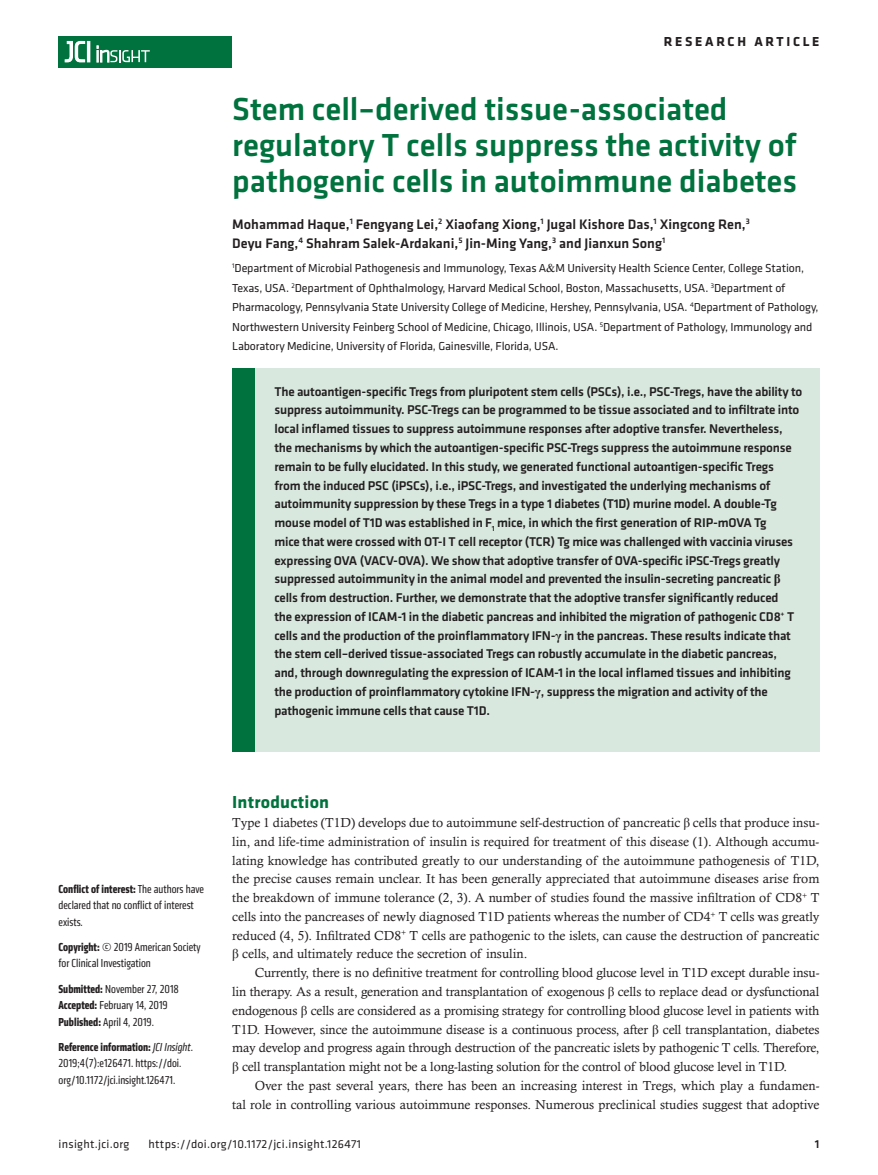
<style>
.page{position:relative;width:878px;height:1175px;background:#fff}
.page>*{position:absolute;margin:0;border:0;box-sizing:border-box;transform-origin:0 0}
.t1{font:500 33px/36px "Klavika Basic";color:#00723e}
.t2{font:700 18px "Klavika";letter-spacing:.01em;color:#00723e}
.t3{font:500 14.25px/19.5px "Klavika Basic";color:#231f20}
.t4{font:700 13.5px "Klavika Basic";letter-spacing:.2em;color:#231f20}
.t5{font:500 13.2px/18.8px "Klavika Basic";letter-spacing:-.015em;color:#231f20}
.t6{font:13.2px/18.8px "Calisto MT Std";color:#231f20;text-align:justify}
.t7{font:12px/19.5px "Klavika";letter-spacing:-.01em;color:#231f20}
.t8{font:condensed 12px/16.5px "Klavika";color:#231f20}
.t9{font:12px "Klavika Basic";letter-spacing:.025em;color:#231f20}
.t10{font:500 12px "Klavika Basic";color:#231f20}
.s1{font-family:"Times New Roman"}
.s2{font-family:"Times New Roman";font-weight:700}
.s3{font-weight:700}
.s4{font-style:italic}
</style>
<div class="page">
<div style="left:59px;top:36px;width:173px;height:31px;background:#00723e"></div>
<hr style="left:87px;top:41px;width:3px;height:21px;background:#fff">
<svg style="left:64px;top:41px;width:21px;height:22px"></svg>
<svg style="left:97px;top:46px;width:53px;height:16px"></svg>
<div style="left:232px;top:369px;width:587px;height:383px;background:#d8e8df"></div>
<div style="left:232px;top:369px;width:22px;height:383px;background:#00723e"></div>
<p class="t4" style="left:663px;top:32px;width:157px">RESEARCH ARTICLE</p>
<h1 class="t1" style="left:232px;top:91px;width:566px">Stem cell–derived tissue-associated regulatory T cells suppress the activity of pathogenic cells in autoimmune diabetes</h1>
<p class="t3" style="left:232px;top:214px;width:519px">Mohammad Haque,<sup>1</sup> Fengyang Lei,<sup>2</sup> Xiaofang Xiong,<sup>1</sup> Jugal Kishore Das,<sup>1</sup> Xingcong Ren,<sup>3<br></sup>Deyu Fang,<sup>4</sup> Shahram Salek-Ardakani,<sup>5</sup> Jin-Ming Yang,<sup>3</sup> and Jianxun Song<sup>1</sup></p>
<p class="t7" style="left:232px;top:258px;width:588px"><sup>1</sup>Department of Microbial Pathogenesis and Immunology, Texas A<span class="s1">&amp;</span>M University Health Science Center, College Station, Texas, USA. <sup>2</sup>Department of Ophthalmology, Harvard Medical School, Boston, Massachusetts, USA. <sup>3</sup>Department of Pharmacology, Pennsylvania State University College of Medicine, Hershey, Pennsylvania, USA. <sup>4</sup>Department of Pathology, Northwestern University Feinberg School of Medicine, Chicago, Illinois, USA. <sup>5</sup>Department of Pathology, Immunology and Laboratory Medicine, University of Florida, Gainesville, Florida, USA.</p>
<p class="t5" style="left:274px;top:381px;width:529px">The autoantigen-specific Tregs from pluripotent stem cells (PSCs), i.e., PSC-Tregs, have the ability to suppress autoimmunity. PSC-Tregs can be programmed to be tissue associated and to infiltrate into local inflamed tissues to suppress autoimmune responses after adoptive transfer. Nevertheless, the mechanisms by which the autoantigen-specific PSC-Tregs suppress the autoimmune response remain to be fully elucidated. In this study, we generated functional autoantigen-specific Tregs from the induced PSC (iPSCs), i.e., iPSC-Tregs, and investigated the underlying mechanisms of autoimmunity suppression by these Tregs in a type 1 diabetes (T1D) murine model. A double-Tg mouse model of T1D was established in F<sub>1</sub> mice, in which the first generation of RIP-mOVA Tg<br>mice that were crossed with OT-I T cell receptor (TCR) Tg mice was challenged with vaccinia viruses expressing OVA (VACV-OVA). We show that adoptive transfer of OVA-specific iPSC-Tregs greatly suppressed autoimmunity in the animal model and prevented the insulin-secreting pancreatic <span class="s2">β </span>cells from destruction. Further, we demonstrate that the adoptive transfer significantly reduced<br>the expression of ICAM-1 in the diabetic pancreas and inhibited the migration of pathogenic CD8<sup>+</sup> T cells and the production of the proinflammatory IFN-<span class="s2">γ</span> in the pancreas. These results indicate that the stem cell–derived tissue-associated Tregs can robustly accumulate in the diabetic pancreas, and, through downregulating the expression of ICAM-1 in the local inflamed tissues and inhibiting the production of proinflammatory cytokine IFN-<span class="s2">γ</span>, suppress the migration and activity of the pathogenic immune cells that cause T1D.</p>
<p class="t8" style="left:59px;top:880px;width:147px"><span class="s3">Conflict of interest:</span> The authors have declared that no conflict of interest exists.</p>
<p class="t8" style="left:59px;top:938px;width:144px"><span class="s3">Copyright:</span> © 2019 American Society for Clinical Investigation</p>
<p class="t8" style="left:59px;top:980px;width:122px"><span class="s3">Submitted:</span> November 27, 2018<br><span class="s3">Accepted:</span> February 14, 2019<br><span class="s3">Published:</span> April 4, 2019.</p>
<p class="t8" style="left:59px;top:1038px;width:136px"><span class="s3">Reference information:</span> <span class="s4">JCI Insight</span>.<br>2019;4(7):e126471. https://doi. org/10.1172/jci.insight.126471.</p>
<h2 class="t2" style="left:232px;top:789px;width:98px">Introduction</h2>
<p class="t6" style="left:232px;top:813px;width:588px">Type 1 diabetes (T1D) develops due to autoimmune self-destruction of pancreatic <span class="s1">β</span> cells that produce insu&shy;lin, and life-time administration of insulin is required for treatment of this disease (1). Although accumu&shy;lating knowledge has contributed greatly to our understanding of the autoimmune pathogenesis of T1D, the precise causes remain unclear. It has been generally appreciated that autoimmune diseases arise from the breakdown of immune tolerance (2, 3). A number of studies found the massive infiltration of CD8<sup>+</sup> T cells into the pancreases of newly diagnosed T1D patients whereas the number of CD4<sup>+</sup> T cells was greatly reduced (4, 5). Infiltrated CD8<sup>+</sup> T cells are pathogenic to the islets, can cause the destruction of pancreatic <span class="s1">β</span> cells, and ultimately reduce the secretion of insulin.</p>
<p class="t6" style="left:232px;top:963px;width:588px;text-indent:22px">Currently, there is no definitive treatment for controlling blood glucose level in T1D except durable insu&shy;lin therapy. As a result, generation and transplantation of exogenous <span class="s1">β</span> cells to replace dead or dysfunctional endogenous <span class="s1">β</span> cells are considered as a promising strategy for controlling blood glucose level in patients with T1D. However, since the autoimmune disease is a continuous process, after <span class="s1">β</span> cell transplantation, diabetes may develop and progress again through destruction of the pancreatic islets by pathogenic T cells. Therefore, <span class="s1">β</span> cell transplantation might not be a long-lasting solution for the control of blood glucose level in T1D.</p>
<p class="t6" style="left:232px;top:1076px;width:588px;text-align:right">Over the past several years, there has been an increasing interest in Tregs, which play a fundamen-<br>tal role in controlling various autoimmune responses. Numerous preclinical studies suggest that adoptive</p>
<p class="t9" style="left:58px;top:1135px;width:72px">insight.jci.org</p>
<p class="t9" style="left:148px;top:1135px;width:214px">https://doi.org/10.1172/jci.insight.126471</p>
<p class="t10" style="left:814px;top:1135px;width:6px">1</p>
</div>
